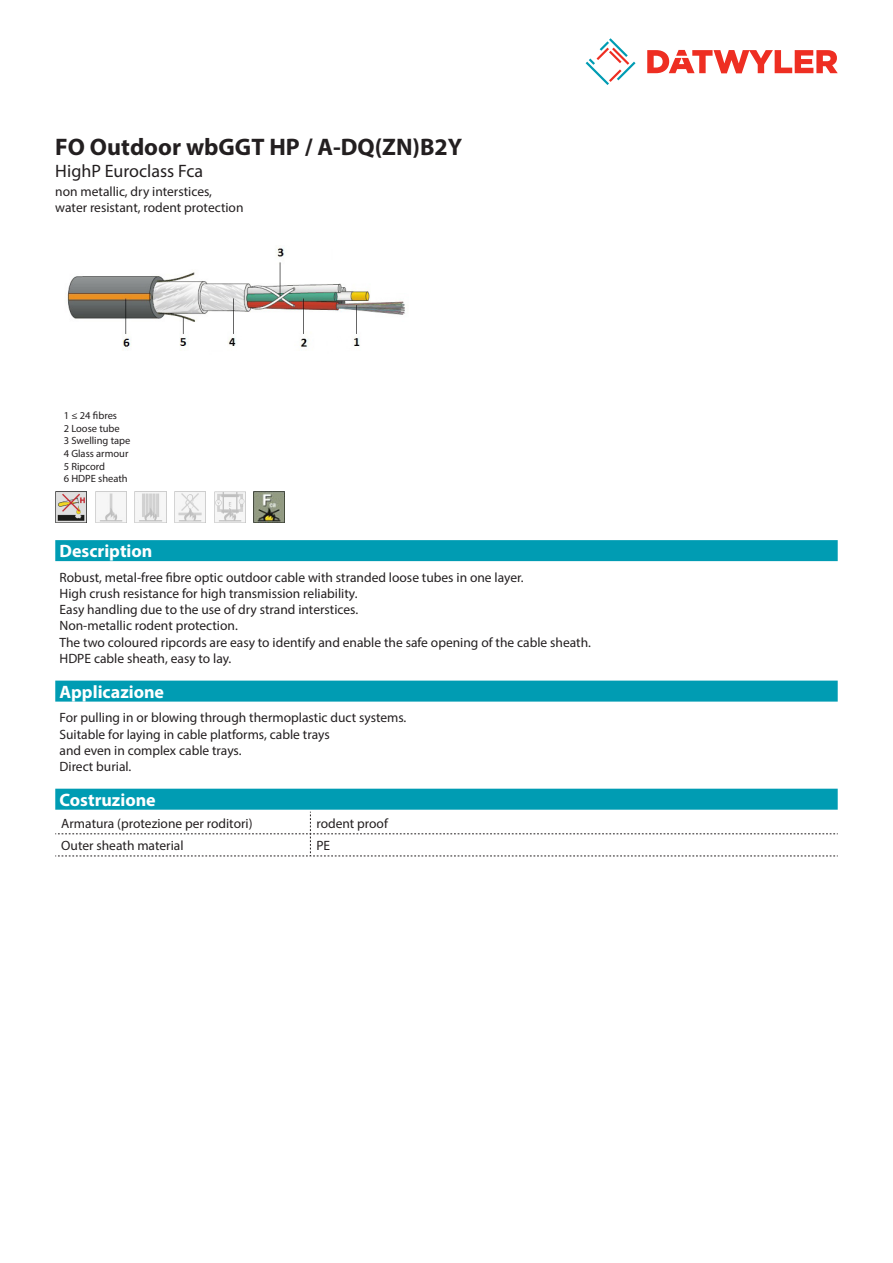
<style>
.page{position:relative;width:893px;height:1263px;background:#fff}
.page>*{position:absolute;margin:0;border:0;box-sizing:border-box;transform-origin:0 0}
.Product_Head{font:700 24px "Myriad Pro";color:#231f20}
.Standard_Head_Proper{font:700 18px "Myriad Pro";color:#fff}
.SubHead{font:18px "Myriad Pro";color:#231f20}
.Standard_text{font:13.5px/16.2px "Myriad Pro";color:#231f20}
.myriad_light_propert{font:13.5px "Myriad Pro";color:#231f20}
.imagetext{font:10.5px/12.6px "Myriad Pro";color:#231f20}
</style>
<div class="page">
<svg style="left:586px;top:38px;width:49px;height:47px"></svg>
<svg style="left:647px;top:50px;width:191px;height:23px"></svg>
<div style="left:55px;top:789px;width:783px;height:21px;background:#009cb3"></div>
<svg style="left:55px;top:812px;width:783px;height:45px"></svg>
<img style="left:66px;top:248px;width:339px;height:100px">
<div style="left:55px;top:540px;width:783px;height:21px;background:#009cb3"></div>
<img style="left:254px;top:491px;width:31px;height:31px">
<img style="left:214px;top:491px;width:31px;height:31px">
<img style="left:174px;top:491px;width:32px;height:31px">
<img style="left:135px;top:491px;width:31px;height:31px">
<img style="left:95px;top:491px;width:31px;height:31px">
<img style="left:55px;top:491px;width:32px;height:31px">
<div style="left:55px;top:681px;width:783px;height:21px;background:#009cb3"></div>
<p class="Product_Head" style="left:55px;top:131px;width:409px">FO Outdoor wbGGT HP / A-DQ(ZN)B2Y</p>
<p class="SubHead" style="left:55px;top:160px;width:149px">HighP Euroclass Fca</p>
<p class="Standard_text" style="left:55px;top:183px;width:190px">non metallic, dry interstices, water resistant, rodent protection</p>
<p class="imagetext" style="left:64px;top:409px;width:68px">1 ≤ 24 fibres<br>2 Loose tube<br>3 Swelling tape<br>4 Glass armour<br>5 Ripcord<br>6 HDPE sheath</p>
<p class="Standard_Head_Proper" style="left:60px;top:539px;width:94px">Description</p>
<p class="Standard_text" style="left:60px;top:569px;width:533px">Robust, metal-free fibre optic outdoor cable with stranded loose tubes in one layer.<br>High crush resistance for high transmission reliability.<br>Easy handling due to the use of dry strand interstices.<br>Non-metallic rodent protection.<br>The two coloured ripcords are easy to identify and enable the safe opening of the cable sheath.<br>HDPE cable sheath, easy to lay.</p>
<p class="Standard_Head_Proper" style="left:60px;top:680px;width:106px">Applicazione</p>
<p class="Standard_text" style="left:60px;top:709px;width:348px">For pulling in or blowing through thermoplastic duct systems.<br>Suitable for laying in cable platforms, cable trays<br>and even in complex cable trays.<br>Direct burial.</p>
<p class="Standard_Head_Proper" style="left:60px;top:788px;width:98px">Costruzione</p>
<p class="myriad_light_propert" style="left:61px;top:815px;width:193px">Armatura (protezione per roditori)</p>
<p class="myriad_light_propert" style="left:316px;top:815px;width:73px">rodent proof</p>
<p class="myriad_light_propert" style="left:61px;top:837px;width:124px">Outer sheath material</p>
<p class="myriad_light_propert" style="left:316px;top:837px;width:15px">PE</p>
</div>
